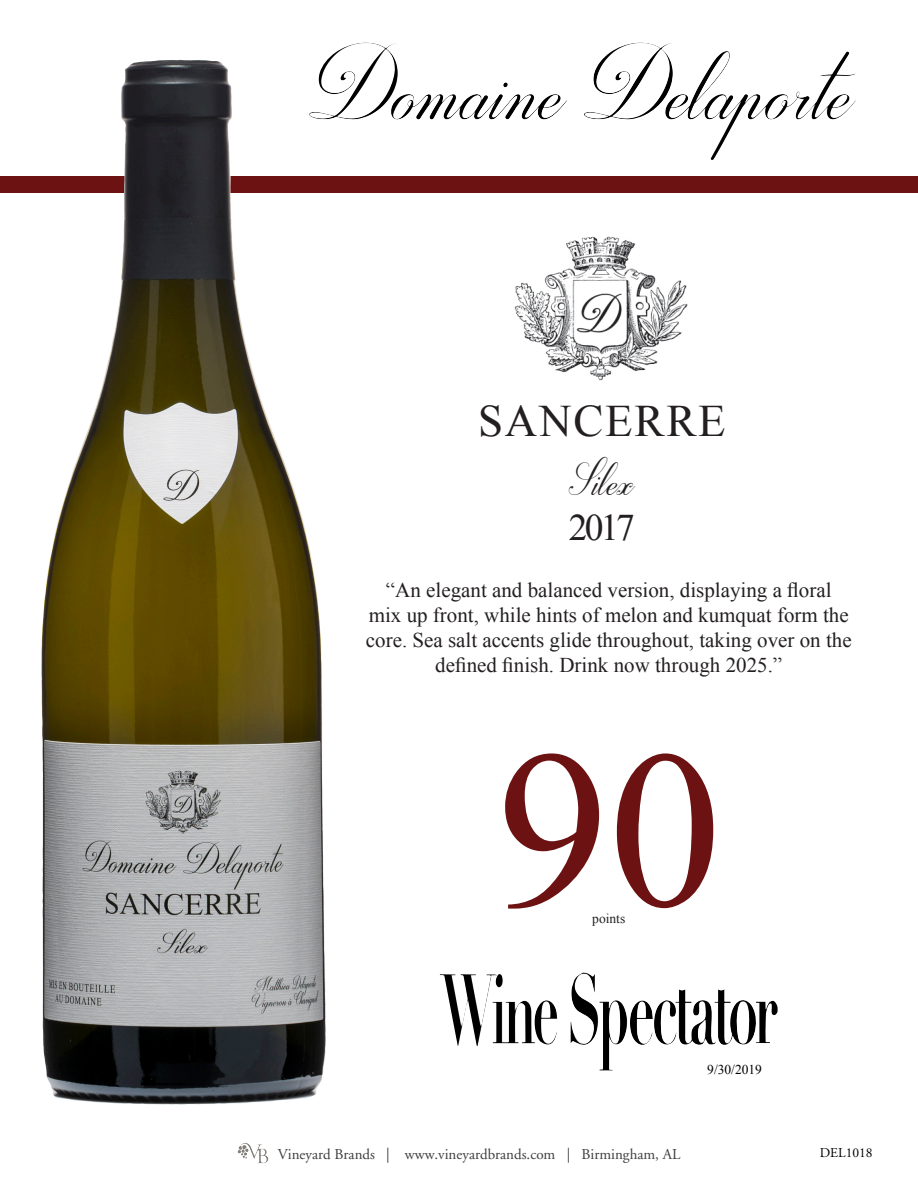
<style>
.page{position:relative;width:918px;height:1188px;background:#fff}
.page>*{position:absolute;margin:0;border:0;box-sizing:border-box;transform-origin:0 0}
.t1{font:225px "Times New Roman";color:#6c1212}
.t2{font:49.5px "Darleston";color:#231f20}
.t3{font:45px "Times New Roman";letter-spacing:.04em;color:#231f20}
.t4{font:37.5px "Times New Roman";color:#231f20}
.t5{font:21px/25.2px "Times New Roman";color:#231f20;text-align:center}
.t6{font:15px "Adobe Garamond";color:#3e3e3f}
.t7{font:13.5px "Times New Roman";color:#000}
.t8{font:13.5px "Adobe Garamond Pro";color:#000}
.t9{font:13.5px "Times New Roman";color:#231f20}
</style>
<div class="page">
<div style="left:0;top:176px;width:918px;height:17px;background:#6c1212"></div>
<img style="left:327px;top:43px;width:346px;height:77px">
<img style="left:514px;top:236px;width:174px;height:145px">
<img style="left:440px;top:973px;width:319px;height:97px">
<img style="left:238px;top:1143px;width:30px;height:20px">
<img style="left:41px;top:60px;width:286px;height:1045px">
<p class="t3" style="left:478px;top:390px;width:249px">SANCERRE</p>
<p class="t2" style="left:569px;top:451px;width:68px">Silex</p>
<p class="t4" style="left:569px;top:502px;width:67px">2017</p>
<p class="t5" style="left:366px;top:577px;width:487px">“An elegant and balanced version, displaying a floral<br>mix up front, while hints of melon and kumquat form the core. Sea salt accents glide throughout, taking over on the defined finish. Drink now through 2025.”</p>
<p class="t1" style="left:496px;top:679px;width:226px">90</p>
<p class="t9" style="left:592px;top:909px;width:35px">points</p>
<p class="t7" style="left:707px;top:1060px;width:56px">9/30/2019</p>
<p class="t6" style="left:278px;top:1146px;width:404px">Vineyard Brands | www.vineyardbrands.com | Birmingham, AL</p>
<p class="t8" style="left:820px;top:1144px;width:54px">DEL1018</p>
</div>
